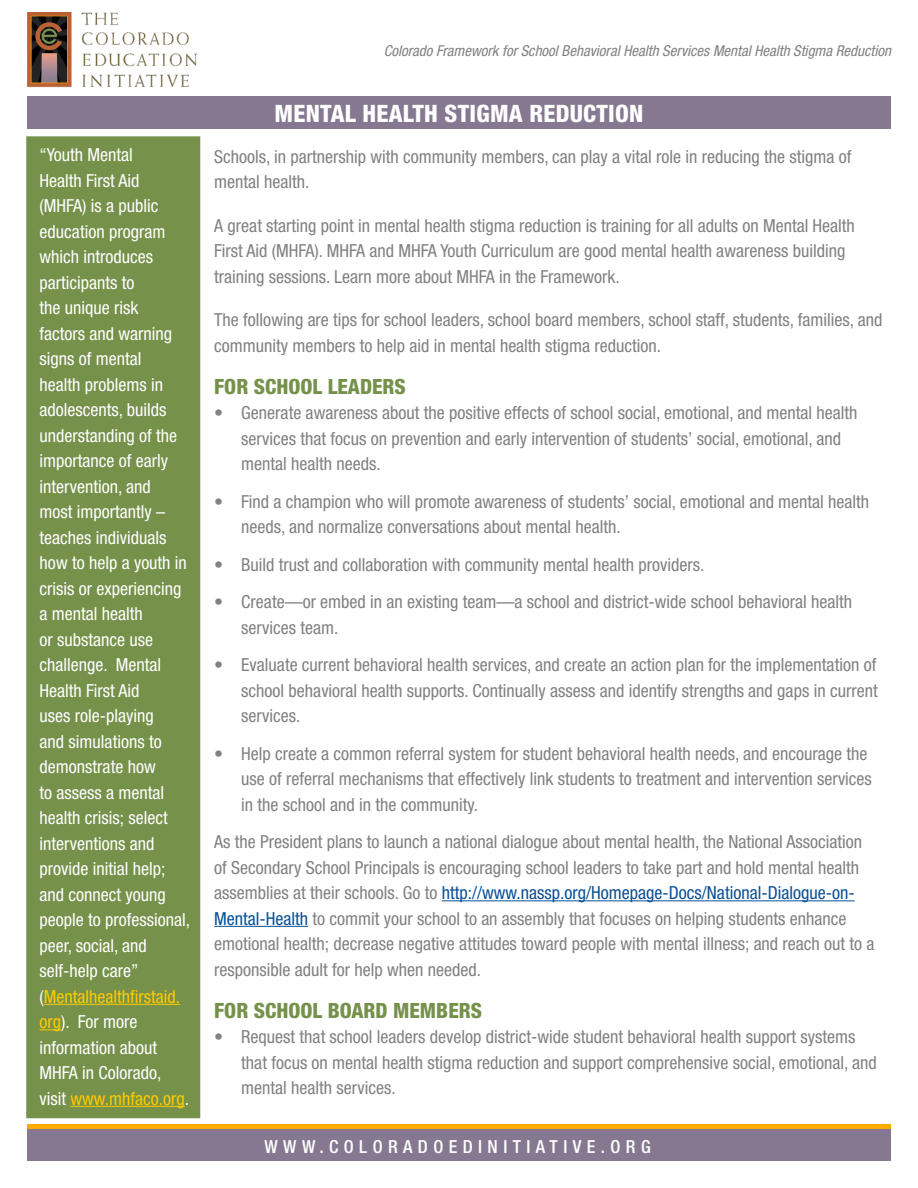
<style>
.page{position:relative;width:918px;height:1188px;background:#fff}
.page>*{position:absolute;margin:0;border:0;box-sizing:border-box;transform-origin:0 0}
.t1{font:800 condensed 24px "Helvetica Neue LT Std";letter-spacing:.01em;color:#fff}
.t2{font:800 condensed 21px "Helvetica Neue LT Std";color:#75914a}
.t3{font:condensed 18px/25.5px "Helvetica Neue LT Std";color:#818183}
.t4{font:condensed 18px/25.5px "Helvetica Neue LT Std";color:#fffeff}
.t5{font:500 condensed 18px "Helvetica Neue LT Std";letter-spacing:.3em;color:#fff}
.t6{font:italic condensed 15px "Helvetica Neue LT Std";color:#818183}
.s1{color:#ffcb00}
.s2{color:#095197}
</style>
<div class="page">
<div style="left:26px;top:136px;width:174px;height:982px;background:#75914a;border:2px solid #75914a"></div>
<div style="left:27px;top:1128px;width:864px;height:32px;background:#857890"></div>
<div style="left:27px;top:96px;width:864px;height:32px;background:#857890"></div>
<hr style="left:442px;top:900px;width:413px;height:1px;background:#095197">
<hr style="left:214px;top:926px;width:94px;height:1px;background:#095197">
<div style="left:27px;top:1124px;width:864px;height:5px;background:#ffac00"></div>
<hr style="left:44px;top:1004px;width:136px;height:1px;background:#ffcb00">
<svg style="left:40px;top:1029px;width:21px;height:1px"></svg>
<hr style="left:71px;top:1106px;width:114px;height:1px;background:#ffcb00">
<img style="left:27px;top:13px;width:170px;height:75px">
<p class="t4" style="left:40px;top:142px;width:152px">“Youth Mental<br>Health First Aid (MHFA) is a public education program which introduces participants to<br>the unique risk<br>factors and warning signs of mental<br>health problems in adolescents, builds understanding of the importance of early intervention, and<br>most importantly – teaches individuals how to help a youth in crisis or experiencing a mental health<br>or substance use challenge. Mental<br>Health First Aid<br>uses role-playing<br>and simulations to demonstrate how<br>to assess a mental health crisis; select interventions and provide initial help; and connect young people to professional, peer, social, and self-help care” (<span class="s1">Mentalhealthfirstaid. org</span>). For more information about<br>MHFA in Colorado, visit <span class="s1">www.mhfaco.org</span>.</p>
<p class="t6" style="left:384px;top:42px;width:509px">Colorado Framework for School Behavioral Health Services Mental Health Stigma Reduction</p>
<h1 class="t1" style="left:275px;top:98px;width:370px">MENTAL HEALTH STIGMA REDUCTION</h1>
<p class="t3" style="left:214px;top:143px;width:639px">Schools, in partnership with community members, can play a vital role in reducing the stigma of mental health.</p>
<p class="t3" style="left:214px;top:212px;width:642px">A great starting point in mental health stigma reduction is training for all adults on Mental Health<br>First Aid (MHFA). MHFA and MHFA Youth Curriculum are good mental health awareness building training sessions. Learn more about MHFA in the Framework.</p>
<p class="t3" style="left:214px;top:307px;width:670px">The following are tips for school leaders, school board members, school staff, students, families, and community members to help aid in mental health stigma reduction.</p>
<p class="t2" style="left:214px;top:373px;width:192px">FOR SCHOOL LEADERS</p>
<p class="t3" style="left:241px;top:400px;width:618px;text-indent:-27px">• Generate awareness about the positive effects of school social, emotional, and mental health services that focus on prevention and early intervention of students’ social, emotional, and mental health needs.</p>
<p class="t3" style="left:241px;top:488px;width:630px;text-indent:-27px">• Find a champion who will promote awareness of students’ social, emotional and mental health needs, and normalize conversations about mental health.</p>
<p class="t3" style="left:214px;top:551px;width:492px">• Build trust and collaboration with community mental health providers.</p>
<p class="t3" style="left:241px;top:589px;width:612px;text-indent:-27px">• Create—or embed in an existing team—a school and district-wide school behavioral health services team.</p>
<p class="t3" style="left:241px;top:652px;width:638px;text-align:justify;text-indent:-27px">• Evaluate current behavioral health services, and create an action plan for the implementation of school behavioral health supports. Continually assess and identify strengths and gaps in current services.</p>
<p class="t3" style="left:241px;top:740px;width:632px;text-indent:-27px">• Help create a common referral system for student behavioral health needs, and encourage the use of referral mechanisms that effectively link students to treatment and intervention services in the school and in the community.</p>
<p class="t3" style="left:214px;top:829px;width:662px">As the President plans to launch a national dialogue about mental health, the National Association of Secondary School Principals is encouraging school leaders to take part and hold mental health assemblies at their schools. Go to <span class="s2">http://www.nassp.org/Homepage-Docs/National-Dialogue-on-Mental-Health</span> to commit your school to an assembly that focuses on helping students enhance emotional health; decrease negative attitudes toward people with mental illness; and reach out to a responsible adult for help when needed.</p>
<p class="t2" style="left:214px;top:997px;width:268px">FOR SCHOOL BOARD MEMBERS</p>
<p class="t3" style="left:241px;top:1024px;width:637px;text-indent:-27px">• Request that school leaders develop district-wide student behavioral health support systems that focus on mental health stigma reduction and support comprehensive social, emotional, and mental health services.</p>
<p class="t5" style="left:265px;top:1135px;width:388px">WWW.COLORADOEDINITIATIVE.ORG</p>
</div>
